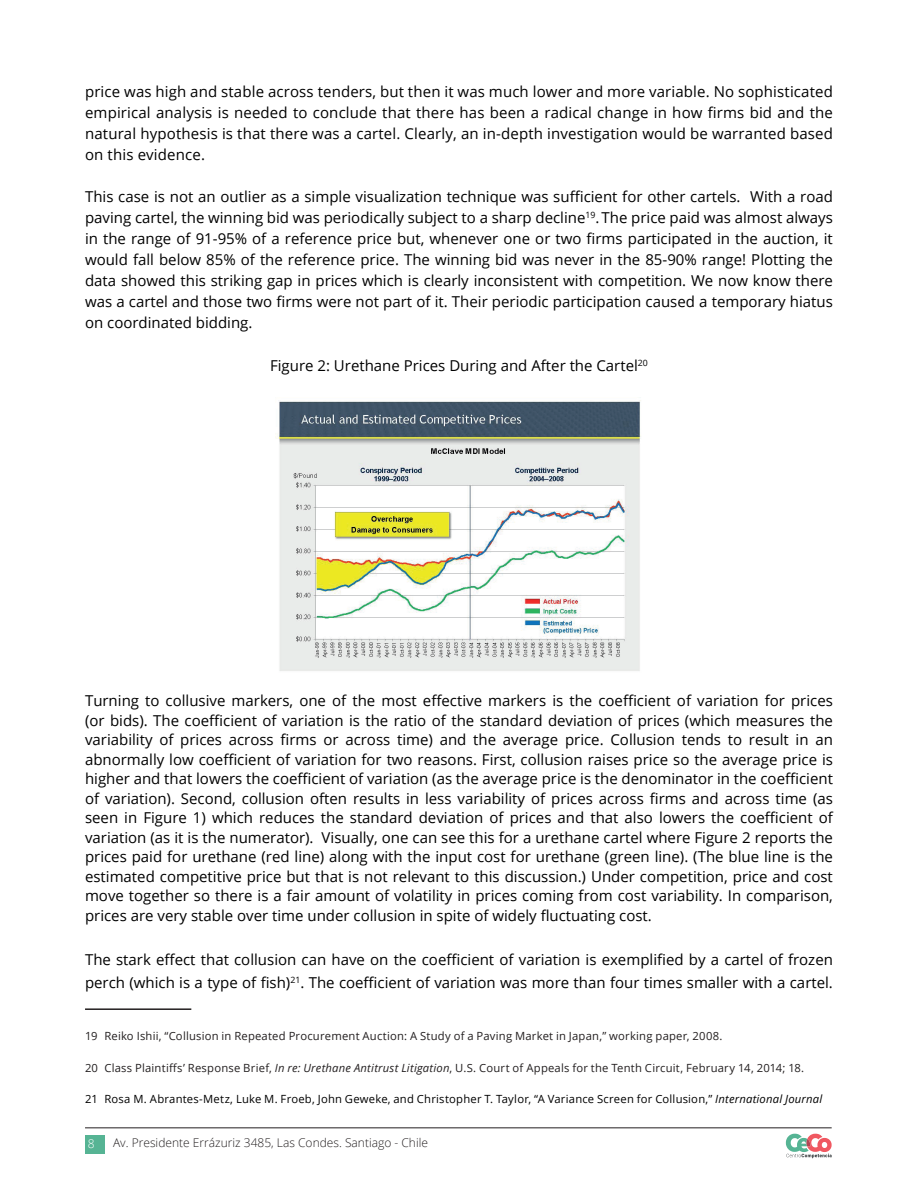
<style>
.page{position:relative;width:918px;height:1188px;background:#fff}
.page>*{position:absolute;margin:0;border:0;box-sizing:border-box;transform-origin:0 0}
.t1{font:15px/19.5px "Open Sans";color:#000;text-align:justify}
.t2{font:300 12px "Open Sans";color:#231f20}
.t3{font:300 12px "Open Sans";color:#fff}
.t4{font:11.25px "Open Sans";letter-spacing:.02em;color:#231f20}
.t5{font:11.25px "Open Sans";letter-spacing:.02em;color:#000}
.s1{font-style:italic}
</style>
<div class="page">
<div style="left:85px;top:1136px;width:20px;height:18px;background:#56b494"></div>
<hr style="left:85px;top:1128px;width:747px;height:1px;background:#231f20">
<svg style="left:786px;top:1134px;width:46px;height:24px"></svg>
<img style="left:276px;top:400px;width:365px;height:271px">
<hr style="left:85px;top:1008px;width:106px;height:2px;background:#231f20">
<p class="t1" style="left:85px;top:80px;width:749px;line-height:21px">price was high and stable across tenders, but then it was much lower and more variable. No sophisticated empirical analysis is needed to conclude that there has been a radical change in how firms bid and the natural hypothesis is that there was a cartel. Clearly, an in-depth investigation would be warranted based on this evidence.</p>
<p class="t1" style="left:85px;top:186px;width:749px;line-height:21px">This case is not an outlier as a simple visualization technique was sufficient for other cartels. With a road paving cartel, the winning bid was periodically subject to a sharp decline<sup>19</sup>. The price paid was almost always in the range of 91-95% of a reference price but, whenever one or two firms participated in the auction, it would fall below 85% of the reference price. The winning bid was never in the 85-90% range! Plotting the data showed this striking gap in prices which is clearly inconsistent with competition. We now know there was a cartel and those two firms were not part of it. Their periodic participation caused a temporary hiatus on coordinated bidding.</p>
<p class="t1" style="left:270px;top:355px;width:379px">Figure 2: Urethane Prices During and After the Cartel<sup>20</sup></p>
<p class="t1" style="left:85px;top:691px;width:749px">Turning to collusive markers, one of the most effective markers is the coefficient of variation for prices (or bids). The coefficient of variation is the ratio of the standard deviation of prices (which measures the variability of prices across firms or across time) and the average price. Collusion tends to result in an abnormally low coefficient of variation for two reasons. First, collusion raises price so the average price is higher and that lowers the coefficient of variation (as the average price is the denominator in the coefficient of variation). Second, collusion often results in less variability of prices across firms and across time (as seen in Figure 1) which reduces the standard deviation of prices and that also lowers the coefficient of variation (as it is the numerator). Visually, one can see this for a urethane cartel where Figure 2 reports the prices paid for urethane (red line) along with the input cost for urethane (green line). (The blue line is the estimated competitive price but that is not relevant to this discussion.) Under competition, price and cost move together so there is a fair amount of volatility in prices coming from cost variability. In comparison, prices are very stable over time under collusion in spite of widely fluctuating cost.</p>
<p class="t1" style="left:85px;top:948px;width:749px;line-height:22.5px">The stark effect that collusion can have on the coefficient of variation is exemplified by a cartel of frozen perch (which is a type of fish)<sup>21</sup>. The coefficient of variation was more than four times smaller with a cartel.</p>
<p class="t4" style="left:85px;top:1029px;width:639px">19 Reiko Ishii, “Collusion in Repeated Procurement Auction: A Study of a Paving Market in Japan,” working paper, 2008.</p>
<p class="t4" style="left:85px;top:1060px;width:721px">20 Class Plaintiffs’ Response Brief, <span class="s1">In re: Urethane Antitrust Litigation</span>, U.S. Court of Appeals for the Tenth Circuit, February 14, 2014; 18.</p>
<p class="t5" style="left:85px;top:1091px;width:739px">21 Rosa M. Abrantes-Metz, Luke M. Froeb, John Geweke, and Christopher T. Taylor, “A Variance Screen for Collusion,” <span class="s1">International Journal</span></p>
<p class="t3" style="left:88px;top:1136px;width:8px">8</p>
<p class="t2" style="left:113px;top:1135px;width:316px">Av. Presidente Errázuriz 3485, Las Condes. Santiago - Chile</p>
</div>
